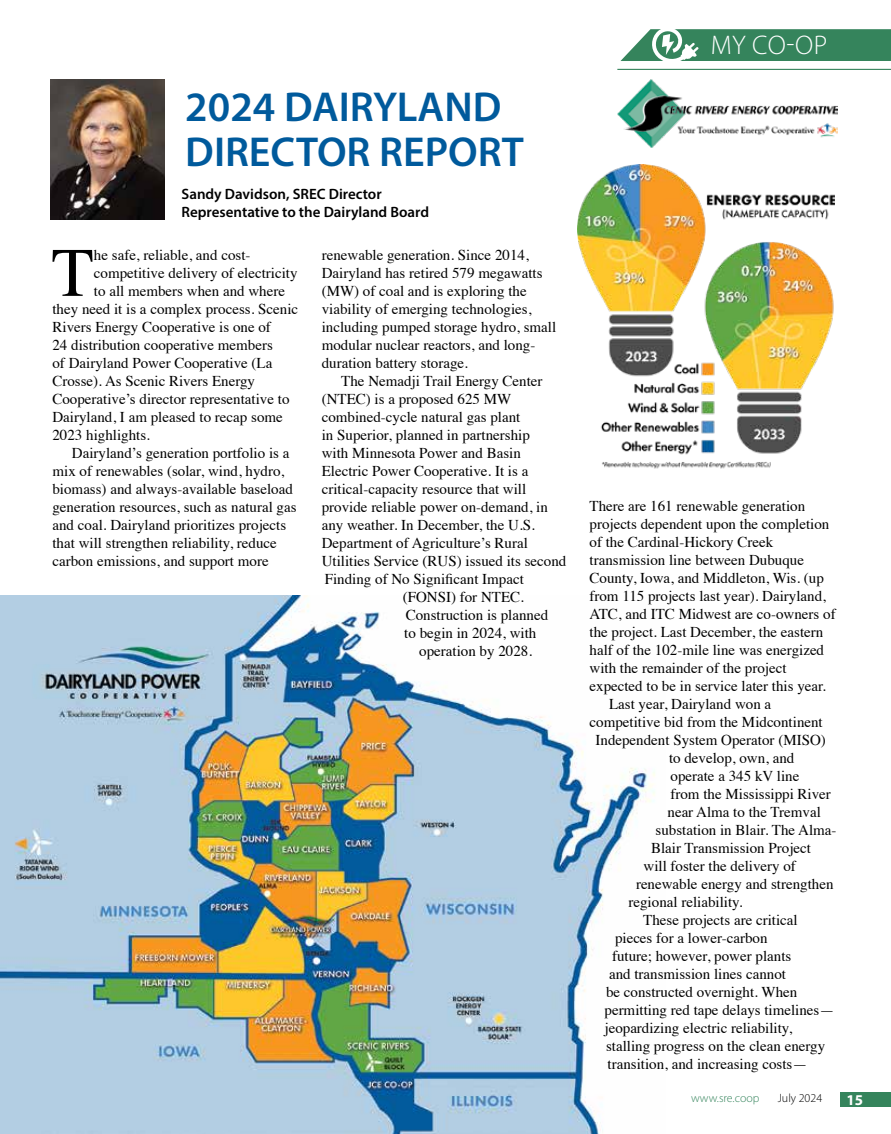
<style>
.page{position:relative;width:891px;height:1134px;background:#fff}
.page>*{position:absolute;margin:0;border:0;box-sizing:border-box;transform-origin:0 0}
.t1{font:69.45px "Times";color:#000}
.t2{font:600 42px/45px "Myriad Pro";color:#005a9c}
.t3{font:300 27px "Myriad Pro";color:#fff}
.t4{font:15px/18px "Times";color:#000}
.t5{font:600 15px/18px "Myriad Pro";color:#000}
.t6{font:700 15px "Myriad Pro";color:#fff}
.t7{font:300 12px "Myriad Pro";color:#35845c}
.t8{font:300 12px "Myriad Pro";color:#000}
</style>
<div class="page">
<div style="left:840px;top:1093px;width:51px;height:14px;background:#35845c"></div>
<img style="left:617px;top:79px;width:221px;height:69px">
<hr style="left:617px;top:69px;width:274px;height:1px;background:#35845c">
<svg style="left:621px;top:29px;width:270px;height:32px;background:#4f9471"></svg>
<img style="left:0;top:595px;width:655px;height:539px">
<img style="left:578px;top:165px;width:257px;height:304px">
<img style="left:51px;top:79px;width:114px;height:141px">
<h2 class="t2" style="left:185px;top:83px;width:340px">2024 DAIRYLAND<br>DIRECTOR REPORT</h2>
<p class="t5" style="left:182px;top:185px;width:249px">Sandy Davidson, SREC Director<br>Representative to the Dairyland Board</p>
<h1 class="t1" style="left:52px;top:208px;width:44px">T</h1>
<p class="t4" style="left:94px;top:245px;width:158px">he safe, reliable, and cost-</p>
<p class="t4" style="left:94px;top:263px;width:205px">competitive delivery of electricity</p>
<p class="t4" style="left:94px;top:281px;width:193px">to all members when and where</p>
<p class="t4" style="left:52px;top:299px;width:247px">they need it is a complex process. Scenic</p>
<p class="t4" style="left:52px;top:317px;width:220px">Rivers Energy Cooperative is one of</p>
<p class="t4" style="left:52px;top:335px;width:222px">24 distribution cooperative members</p>
<p class="t4" style="left:52px;top:353px;width:221px">of Dairyland Power Cooperative (La</p>
<p class="t4" style="left:52px;top:371px;width:204px">Crosse). As Scenic Rivers Energy</p>
<p class="t4" style="left:52px;top:389px;width:239px">Cooperative’s director representative to</p>
<p class="t4" style="left:52px;top:407px;width:232px">Dairyland, I am pleased to recap some</p>
<p class="t4" style="left:52px;top:425px;width:99px">2023 highlights.</p>
<p class="t4" style="left:72px;top:443px;width:219px">Dairyland’s generation portfolio is a</p>
<p class="t4" style="left:52px;top:461px;width:233px">mix of renewables (solar, wind, hydro,</p>
<p class="t4" style="left:52px;top:479px;width:242px">biomass) and always-available baseload</p>
<p class="t4" style="left:52px;top:497px;width:246px">generation resources, such as natural gas</p>
<p class="t4" style="left:52px;top:515px;width:235px">and coal. Dairyland prioritizes projects</p>
<p class="t4" style="left:52px;top:533px;width:226px">that will strengthen reliability, reduce</p>
<p class="t4" style="left:52px;top:551px;width:218px">carbon emissions, and support more</p>
<p class="t4" style="left:322px;top:245px;width:236px">renewable generation. Since 2014, Dairyland has retired 579 megawatts (MW) of coal and is exploring the viability of emerging technologies, including pumped storage hydro, small modular nuclear reactors, and long&shy;duration battery storage.</p>
<p class="t4" style="left:341px;top:371px;width:203px">The Nemadji Trail Energy Center</p>
<p class="t4" style="left:322px;top:389px;width:191px">(NTEC) is a proposed 625 MW</p>
<p class="t4" style="left:322px;top:407px;width:200px">combined-cycle natural gas plant</p>
<p class="t4" style="left:322px;top:425px;width:210px">in Superior, planned in partnership</p>
<p class="t4" style="left:322px;top:443px;width:201px">with Minnesota Power and Basin</p>
<p class="t4" style="left:322px;top:461px;width:208px">Electric Power Cooperative. It is a</p>
<p class="t4" style="left:322px;top:479px;width:206px">critical-capacity resource that will</p>
<p class="t4" style="left:322px;top:497px;width:228px">provide reliable power on-demand, in</p>
<p class="t4" style="left:322px;top:515px;width:215px">any weather. In December, the U.S.</p>
<p class="t4" style="left:322px;top:533px;width:208px">Department of Agriculture’s Rural</p>
<p class="t4" style="left:322px;top:551px;width:246px">Utilities Service (RUS) issued its second</p>
<p class="t4" style="left:325px;top:569px;width:201px">Finding of No Significant Impact</p>
<p class="t4" style="left:403px;top:587px;width:123px">(FONSI) for NTEC.</p>
<p class="t4" style="left:406px;top:605px;width:144px">Construction is planned</p>
<p class="t4" style="left:404px;top:623px;width:134px">to begin in 2024, with</p>
<p class="t4" style="left:419px;top:641px;width:114px">operation by 2028.</p>
<h3 class="t3" style="left:711px;top:29px;width:118px">MY CO-OP</h3>
<p class="t4" style="left:590px;top:496px;width:217px">There are 161 renewable generation</p>
<p class="t4" style="left:590px;top:514px;width:241px">projects dependent upon the completion</p>
<p class="t4" style="left:590px;top:532px;width:185px">of the Cardinal-Hickory Creek</p>
<p class="t4" style="left:590px;top:550px;width:216px">transmission line between Dubuque</p>
<p class="t4" style="left:590px;top:568px;width:236px">County, Iowa, and Middleton, Wis. (up</p>
<p class="t4" style="left:590px;top:586px;width:238px">from 115 projects last year). Dairyland,</p>
<p class="t4" style="left:590px;top:604px;width:248px">ATC, and ITC Midwest are co-owners of</p>
<p class="t4" style="left:590px;top:622px;width:235px">the project. Last December, the eastern</p>
<p class="t4" style="left:590px;top:640px;width:236px">half of the 102-mile line was energized</p>
<p class="t4" style="left:590px;top:658px;width:199px">with the remainder of the project</p>
<p class="t4" style="left:590px;top:676px;width:238px">expected to be in service later this year.</p>
<p class="t4" style="left:609px;top:694px;width:164px">Last year, Dairyland won a</p>
<p class="t4" style="left:590px;top:712px;width:235px">competitive bid from the Midcontinent</p>
<p class="t4" style="left:596px;top:730px;width:232px">Independent System Operator (MISO)</p>
<p class="t4" style="left:669px;top:748px;width:127px">to develop, own, and</p>
<p class="t4" style="left:671px;top:766px;width:130px">operate a 345 kV line</p>
<p class="t4" style="left:671px;top:784px;width:162px">from the Mississippi River</p>
<p class="t4" style="left:668px;top:802px;width:155px">near Alma to the Tremval</p>
<p class="t4" style="left:656px;top:820px;width:182px">substation in Blair. The Alma-</p>
<p class="t4" style="left:651px;top:838px;width:162px">Blair Transmission Project</p>
<p class="t4" style="left:644px;top:856px;width:154px">will foster the delivery of</p>
<p class="t4" style="left:636px;top:874px;width:199px">renewable energy and strengthen</p>
<p class="t4" style="left:629px;top:892px;width:115px">regional reliability.</p>
<p class="t4" style="left:643px;top:910px;width:156px">These projects are critical</p>
<p class="t4" style="left:615px;top:928px;width:154px">pieces for a lower-carbon</p>
<p class="t4" style="left:612px;top:946px;width:181px">future; however, power plants</p>
<p class="t4" style="left:609px;top:964px;width:179px">and transmission lines cannot</p>
<p class="t4" style="left:606px;top:982px;width:193px">be constructed overnight. When</p>
<p class="t4" style="left:605px;top:1000px;width:231px">permitting red tape delays timelines—</p>
<p class="t4" style="left:605px;top:1018px;width:189px">jeopardizing electric reliability,</p>
<p class="t4" style="left:606px;top:1036px;width:221px">stalling progress on the clean energy</p>
<p class="t4" style="left:608px;top:1054px;width:201px">transition, and increasing costs—</p>
<p class="t7" style="left:691px;top:1091px;width:70px">www.sre.coop</p>
<p class="t8" style="left:778px;top:1091px;width:46px">July 2024</p>
<p class="t6" style="left:847px;top:1090px;width:18px">15</p>
</div>
